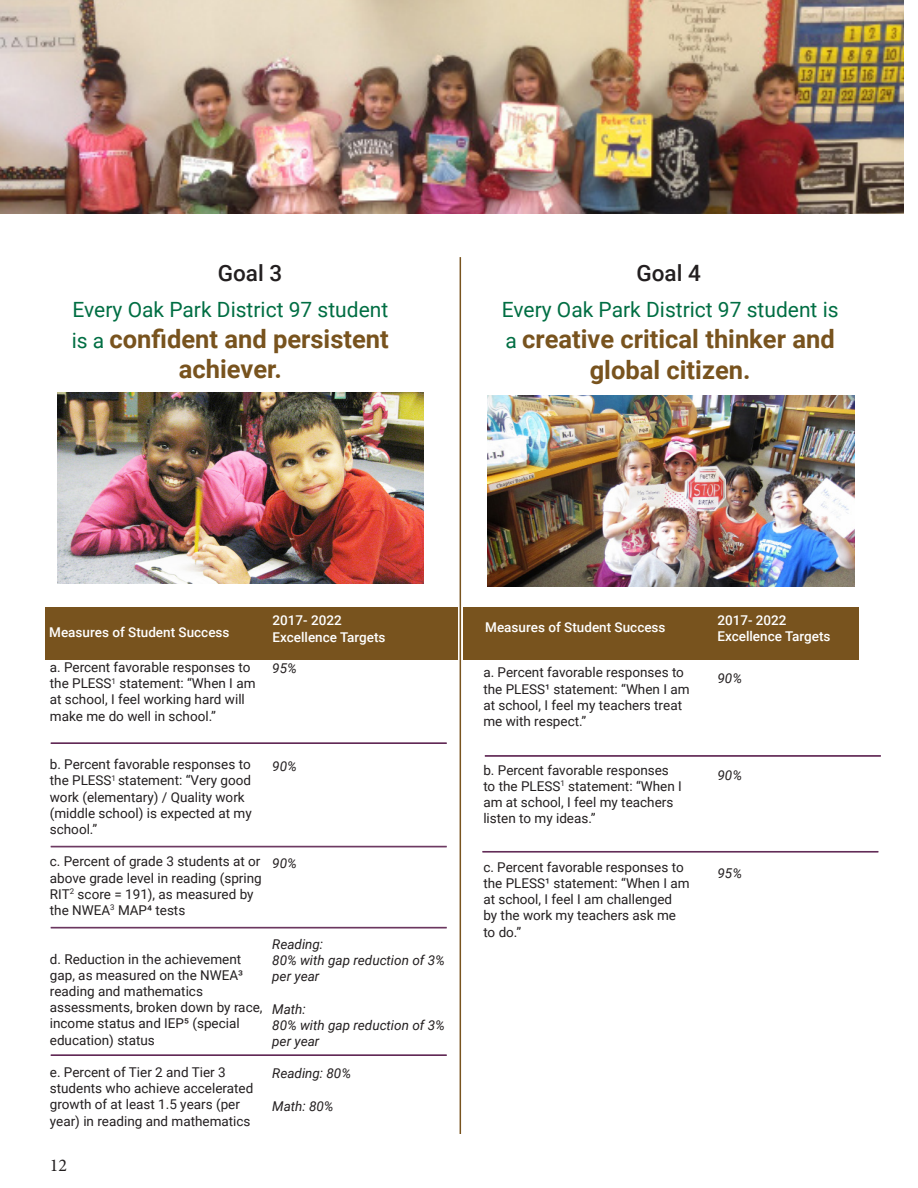
<style>
.page{position:relative;width:918px;height:1188px;background:#fff}
.page>*{position:absolute;margin:0;border:0;box-sizing:border-box;transform-origin:0 0}
.t1{font:700 25.5px/30.6px "Roboto";color:#78531e;text-align:center}
.t2{font:500 22.5px "Roboto";color:#231f20}
.t3{font:21px "Roboto";color:#006e43}
.t4{font:18px "Minion Pro";color:#231f20}
.t5{font:13.5px/16.2px "Roboto";color:#231f20}
.t6{font:italic 13.5px/16.2px "Roboto";color:#231f20}
.t7{font:500 13.5px "Roboto";color:#fff}
.s1{font-weight:400;font-size:21px;color:#006e43}
</style>
<div class="page">
<img style="left:0;top:0;width:904px;height:213px">
<div style="left:45px;top:607px;width:412px;height:52px;background:#78531e"></div>
<hr style="left:460px;top:257px;width:1px;height:877px;background:#78531e">
<div style="left:464px;top:607px;width:396px;height:52px;background:#78531e"></div>
<img style="left:58px;top:392px;width:366px;height:191px">
<img style="left:488px;top:396px;width:367px;height:191px">
<hr style="left:51px;top:743px;width:396px;height:1px;background:#602854">
<hr style="left:51px;top:846px;width:396px;height:1px;background:#602854">
<hr style="left:51px;top:847px;width:396px;height:1px;background:#602854">
<hr style="left:485px;top:755px;width:396px;height:1px;background:#602854">
<hr style="left:485px;top:756px;width:396px;height:1px;background:#602854">
<hr style="left:51px;top:927px;width:396px;height:1px;background:#602854">
<hr style="left:51px;top:928px;width:396px;height:1px;background:#602854">
<hr style="left:482px;top:851px;width:396px;height:1px;background:#602854">
<hr style="left:482px;top:852px;width:396px;height:1px;background:#602854">
<hr style="left:51px;top:1055px;width:396px;height:1px;background:#602854">
<p class="t2" style="left:218px;top:257px;width:66px">Goal 3</p>
<p class="t3" style="left:72px;top:295px;width:317px">Every Oak Park District 97 student</p>
<p class="t1" style="left:72px;top:322px;width:319px"><span class="s1">is a</span> confident and persistent achiever.</p>
<p class="t2" style="left:636px;top:257px;width:66px">Goal 4</p>
<p class="t3" style="left:502px;top:295px;width:338px">Every Oak Park District 97 student is</p>
<p class="t1" style="left:506px;top:323px;width:331px"><span class="s1">a</span> creative critical thinker and global citizen.</p>
<p class="t7" style="left:273px;top:611px;width:71px">2017- 2022</p>
<p class="t7" style="left:49px;top:623px;width:182px">Measures of Student Success</p>
<p class="t7" style="left:273px;top:627px;width:115px">Excellence Targets</p>
<p class="t5" style="left:50px;top:659px;width:207px">a. Percent favorable responses to the PLESS<sup>1</sup> statement: “When I am at school, I feel working hard will make me do well in school.”</p>
<p class="t5" style="left:50px;top:756px;width:204px">b. Percent favorable responses to the PLESS<sup>1</sup> statement: “Very good work (elementary) / Quality work (middle school) is expected at my school.”</p>
<p class="t5" style="left:50px;top:853px;width:213px">c. Percent of grade 3 students at or above grade level in reading (spring<br>RIT<sup>2</sup> score = 191), as measured by the NWEA<sup>3</sup> MAP4 tests</p>
<p class="t5" style="left:50px;top:950px;width:214px">d. Reduction in the achievement gap, as measured on the NWEA³ reading and mathematics assessments, broken down by race, income status and IEP5 (special education) status</p>
<p class="t5" style="left:50px;top:1064px;width:205px">e. Percent of Tier 2 and Tier 3 students who achieve accelerated growth of at least 1.5 years (per year) in reading and mathematics</p>
<p class="t6" style="left:272px;top:660px;width:26px">95%</p>
<p class="t6" style="left:272px;top:757px;width:26px">90%</p>
<p class="t6" style="left:272px;top:854px;width:26px">90%</p>
<p class="t6" style="left:272px;top:935px;width:52px">Reading:</p>
<p class="t6" style="left:272px;top:952px;width:174px">80% with gap reduction of 3% per year</p>
<p class="t6" style="left:272px;top:1000px;width:35px">Math:</p>
<p class="t6" style="left:272px;top:1016px;width:174px">80% with gap reduction of 3% per year</p>
<p class="t6" style="left:272px;top:1065px;width:80px">Reading: 80%</p>
<p class="t6" style="left:272px;top:1097px;width:63px">Math: 80%</p>
<h3 class="t4" style="left:50px;top:1153px;width:19px">12</h3>
<p class="t7" style="left:485px;top:618px;width:182px">Measures of Student Success</p>
<p class="t5" style="left:483px;top:664px;width:208px">a. Percent favorable responses to the PLESS¹ statement: “When I am at school, I feel my teachers treat me with respect.”</p>
<p class="t5" style="left:483px;top:761px;width:187px">b. Percent favorable responses</p>
<p class="t5" style="left:483px;top:777px;width:200px">to the PLESS<sup>1</sup> statement: “When I</p>
<p class="t5" style="left:483px;top:794px;width:192px">am at school, I feel my teachers listen to my ideas.”</p>
<p class="t5" style="left:483px;top:858px;width:208px">c. Percent favorable responses to the PLESS¹ statement: “When I am at school, I feel I am challenged</p>
<p class="t5" style="left:483px;top:907px;width:194px">by the work my teachers ask me to do.”</p>
<p class="t7" style="left:717px;top:610px;width:71px">2017- 2022</p>
<p class="t7" style="left:717px;top:627px;width:115px">Excellence Targets</p>
<p class="t6" style="left:717px;top:670px;width:26px">90%</p>
<p class="t6" style="left:717px;top:767px;width:26px">90%</p>
<p class="t6" style="left:717px;top:864px;width:26px">95%</p>
</div>
